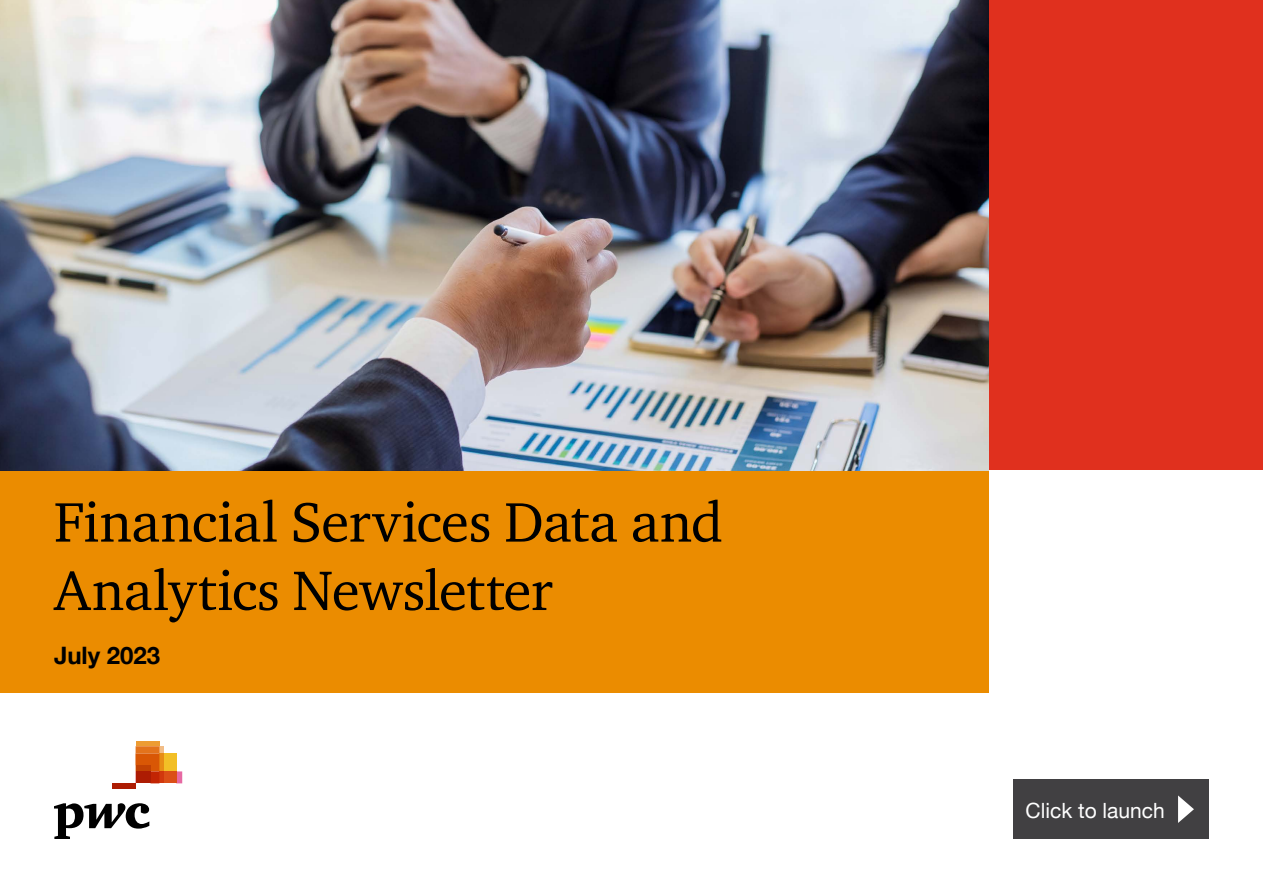
<style>
.page{position:relative;width:1263px;height:893px;background:#fff}
.page>*{position:absolute;margin:0;border:0;box-sizing:border-box;transform-origin:0 0}
.t1{font:57px/68.4px "ITC Charter Com";letter-spacing:-.01em;color:#000}
.t2{font:700 24px "Helvetica Neue";color:#000}
.t3{font:21px "Helvetica Neue";color:#fff}
</style>
<div class="page">
<div style="left:0;top:470px;width:1005px;height:223px;background:#eb8c00"></div>
<img style="left:0;top:0;width:990px;height:470px">
<div style="left:990px;top:0;width:273px;height:693px;background:#e0301e"></div>
<div style="left:990px;top:470px;width:273px;height:229px;background:#fff"></div>
<div style="left:1013px;top:779px;width:196px;height:60px;background:#414042"></div>
<svg style="left:1178px;top:795px;width:16px;height:28px"></svg>
<svg style="left:54px;top:803px;width:95px;height:36px"></svg>
<div style="left:136px;top:741px;width:23px;height:5px;background:#ed9c33"></div>
<svg style="left:136px;top:746px;width:46px;height:37px"></svg>
<div style="left:136px;top:765px;width:14px;height:6px;background:#c24203"></div>
<div style="left:136px;top:771px;width:14px;height:12px;background:#ad1c03"></div>
<div style="left:112px;top:783px;width:24px;height:6px;background:#ad1c03"></div>
<p class="t1" style="left:54px;top:487px;width:671px">Financial Services Data and<br>Analytics Newsletter</p>
<p class="t2" style="left:54px;top:636px;width:108px">July 2023</p>
<p class="t3" style="left:1025px;top:795px;width:141px">Click to launch</p>
</div>
